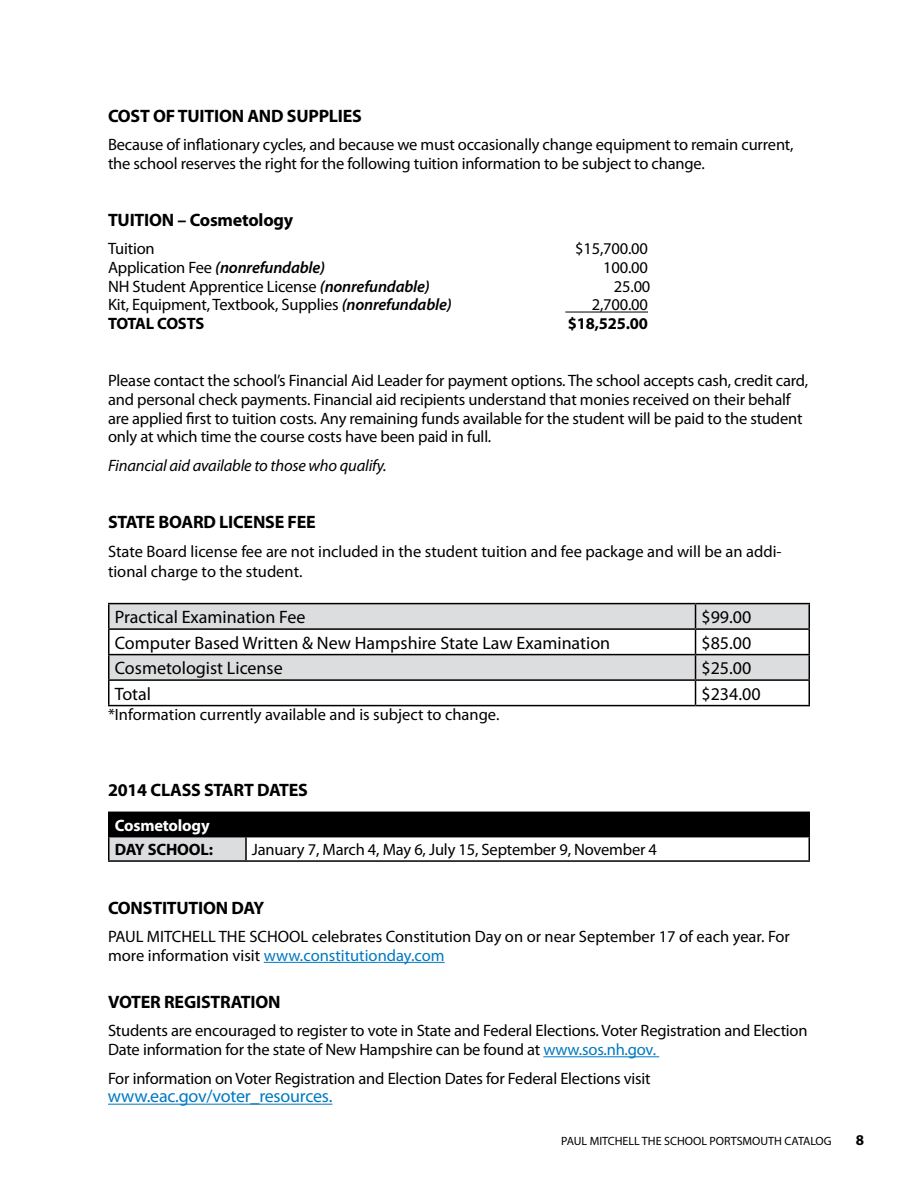
<style>
.page{position:relative;width:918px;height:1188px;background:#fff}
.page>*{position:absolute;margin:0;border:0;box-sizing:border-box;transform-origin:0 0}
.t1{font:18px "Myriad Pro";color:#000}
.t2{font:700 18px "Myriad Pro";letter-spacing:-.01em;color:#000}
.t3{font:18px "Myriad Pro";letter-spacing:-.01em;color:#0079c1}
.t4{font:16.5px/18.8px "Myriad Pro";letter-spacing:-.01em;color:#000}
.t5{font:italic 16.5px "Myriad Pro";letter-spacing:-.01em;color:#000}
.t6{font:italic 600 16.5px "Myriad Pro";letter-spacing:-.01em;color:#000}
.t7{font:700 16.5px "Myriad Pro";letter-spacing:-.01em;color:#000}
.t8{font:700 16.5px "Myriad Pro";letter-spacing:-.01em;color:#fff}
.t9{font:700 16.5px "Myriad Pro";letter-spacing:-.03em;color:#000}
.t10{font:700 15px "Myriad Pro";color:#000}
.t11{font:12px "Myriad Pro";color:#000}
.s1{font-weight:400;font-style:normal}
.s2{font-weight:600;font-style:italic}
.s3{color:#0079c1}
</style>
<div class="page">
<hr style="left:565px;top:312px;width:83px;height:1px;background:#000">
<hr style="left:264px;top:962px;width:181px;height:1px;background:#0079c1">
<hr style="left:543px;top:1056px;width:116px;height:1px;background:#0079c1">
<hr style="left:108px;top:1104px;width:224px;height:1px;background:#0079c1">
<svg style="left:110px;top:604px;width:698px;height:75px;fill:#dcddde"></svg>
<hr style="left:108px;top:603px;width:588px;height:1px;background:#000">
<hr style="left:108px;top:604px;width:2px;height:24px;background:#000">
<hr style="left:696px;top:603px;width:114px;height:1px;background:#000">
<hr style="left:808px;top:604px;width:2px;height:24px;background:#000">
<hr style="left:108px;top:628px;width:588px;height:2px;background:#000">
<hr style="left:108px;top:630px;width:2px;height:24px;background:#000">
<hr style="left:696px;top:628px;width:114px;height:2px;background:#000">
<hr style="left:808px;top:630px;width:2px;height:24px;background:#000">
<hr style="left:108px;top:654px;width:588px;height:1px;background:#000">
<hr style="left:108px;top:655px;width:2px;height:24px;background:#000">
<hr style="left:696px;top:654px;width:114px;height:1px;background:#000">
<hr style="left:808px;top:655px;width:2px;height:24px;background:#000">
<hr style="left:108px;top:679px;width:588px;height:2px;background:#000">
<hr style="left:108px;top:681px;width:2px;height:24px;background:#000">
<hr style="left:696px;top:679px;width:114px;height:2px;background:#000">
<svg style="left:695px;top:604px;width:1px;height:101px"></svg>
<hr style="left:808px;top:681px;width:2px;height:24px;background:#000">
<hr style="left:108px;top:705px;width:588px;height:1px;background:#000">
<hr style="left:696px;top:705px;width:114px;height:1px;background:#000">
<div style="left:109px;top:812px;width:700px;height:25px;background:#000"></div>
<div style="left:109px;top:837px;width:137px;height:24px;background:#dcddde"></div>
<hr style="left:108px;top:812px;width:138px;height:1px;background:#000">
<hr style="left:108px;top:813px;width:2px;height:23px;background:#000">
<hr style="left:246px;top:812px;width:564px;height:1px;background:#000">
<hr style="left:808px;top:813px;width:2px;height:23px;background:#000">
<hr style="left:108px;top:836px;width:138px;height:1px;background:#000">
<hr style="left:108px;top:837px;width:2px;height:23px;background:#000">
<hr style="left:246px;top:836px;width:564px;height:1px;background:#000">
<hr style="left:245px;top:837px;width:2px;height:23px;background:#000">
<hr style="left:808px;top:837px;width:2px;height:23px;background:#000">
<hr style="left:108px;top:860px;width:138px;height:2px;background:#000">
<hr style="left:246px;top:860px;width:564px;height:2px;background:#000">
<p class="t2" style="left:108px;top:104px;width:255px">COST OF TUITION AND SUPPLIES</p>
<p class="t4" style="left:108px;top:135px;width:687px">Because of inflationary cycles, and because we must occasionally change equipment to remain current, the school reserves the right for the following tuition information to be subject to change.</p>
<p class="t2" style="left:108px;top:208px;width:187px">TUITION – Cosmetology</p>
<p class="t4" style="left:108px;top:239px;width:48px">Tuition</p>
<p class="t4" style="left:575px;top:239px;width:74px">$15,700.00</p>
<p class="t6" style="left:108px;top:257px;width:219px"><span class="s1">Application Fee</span> (nonrefundable)</p>
<p class="t4" style="left:603px;top:258px;width:46px">100.00</p>
<p class="t4" style="left:108px;top:276px;width:323px">NH Student Apprentice License <span class="s2">(nonrefundable)</span></p>
<p class="t4" style="left:614px;top:276px;width:38px">25.00</p>
<p class="t4" style="left:108px;top:295px;width:345px">Kit, Equipment, Textbook, Supplies <span class="s2">(nonrefundable)</span></p>
<p class="t4" style="left:592px;top:295px;width:58px">2,700.00</p>
<p class="t9" style="left:108px;top:313px;width:98px">TOTAL COSTS</p>
<p class="t7" style="left:568px;top:313px;width:82px">$18,525.00</p>
<p class="t4" style="left:108px;top:371px;width:702px">Please contact the school’s Financial Aid Leader for payment options. The school accepts cash, credit card, and personal check payments. Financial aid recipients understand that monies received on their behalf are applied first to tuition costs. Any remaining funds available for the student will be paid to the student only at which time the course costs have been paid in full.</p>
<p class="t5" style="left:108px;top:455px;width:280px">Financial aid available to those who qualify.</p>
<p class="t2" style="left:108px;top:510px;width:209px">STATE BOARD LICENSE FEE</p>
<p class="t4" style="left:108px;top:542px;width:675px;line-height:19.8px">State Board license fee are not included in the student tuition and fee package and will be an addi&shy;tional charge to the student.</p>
<p class="t1" style="left:115px;top:606px;width:192px">Practical Examination Fee</p>
<p class="t1" style="left:702px;top:606px;width:51px">$99.00</p>
<p class="t1" style="left:115px;top:631px;width:497px">Computer Based Written &amp; New Hampshire State Law Examination</p>
<p class="t1" style="left:702px;top:631px;width:51px">$85.00</p>
<p class="t1" style="left:115px;top:657px;width:170px">Cosmetologist License</p>
<p class="t1" style="left:702px;top:657px;width:51px">$25.00</p>
<p class="t1" style="left:115px;top:682px;width:38px">Total</p>
<p class="t1" style="left:702px;top:682px;width:61px">$234.00</p>
<p class="t4" style="left:108px;top:705px;width:391px">*Information currently available and is subject to change.</p>
<p class="t2" style="left:108px;top:778px;width:201px">2014 CLASS START DATES</p>
<p class="t8" style="left:115px;top:814px;width:96px">Cosmetology</p>
<p class="t7" style="left:115px;top:839px;width:100px">DAY SCHOOL:</p>
<p class="t4" style="left:252px;top:840px;width:407px">January 7, March 4, May 6, July 15, September 9, November 4</p>
<p class="t2" style="left:108px;top:896px;width:158px">CONSTITUTION DAY</p>
<p class="t4" style="left:108px;top:927px;width:684px">PAUL MITCHELL THE SCHOOL celebrates Constitution Day on or near September 17 of each year. For more information visit <span class="s3">www.constitutionday.com</span></p>
<p class="t2" style="left:108px;top:990px;width:174px">VOTER REGISTRATION</p>
<p class="t4" style="left:108px;top:1021px;width:701px">Students are encouraged to register to vote in State and Federal Elections. Voter Registration and Election<br>Date information for the state of New Hampshire can be found at <span class="s3">www.sos.nh.gov.</span></p>
<p class="t4" style="left:108px;top:1068px;width:544px">For information on Voter Registration and Election Dates for Federal Elections visit</p>
<p class="t3" style="left:108px;top:1085px;width:224px">www.eac.gov/voter_resources.</p>
<p class="t11" style="left:561px;top:1134px;width:272px">PAUL MITCHELL THE SCHOOL PORTSMOUTH CATALOG</p>
<p class="t10" style="left:856px;top:1130px;width:10px">8</p>
</div>
